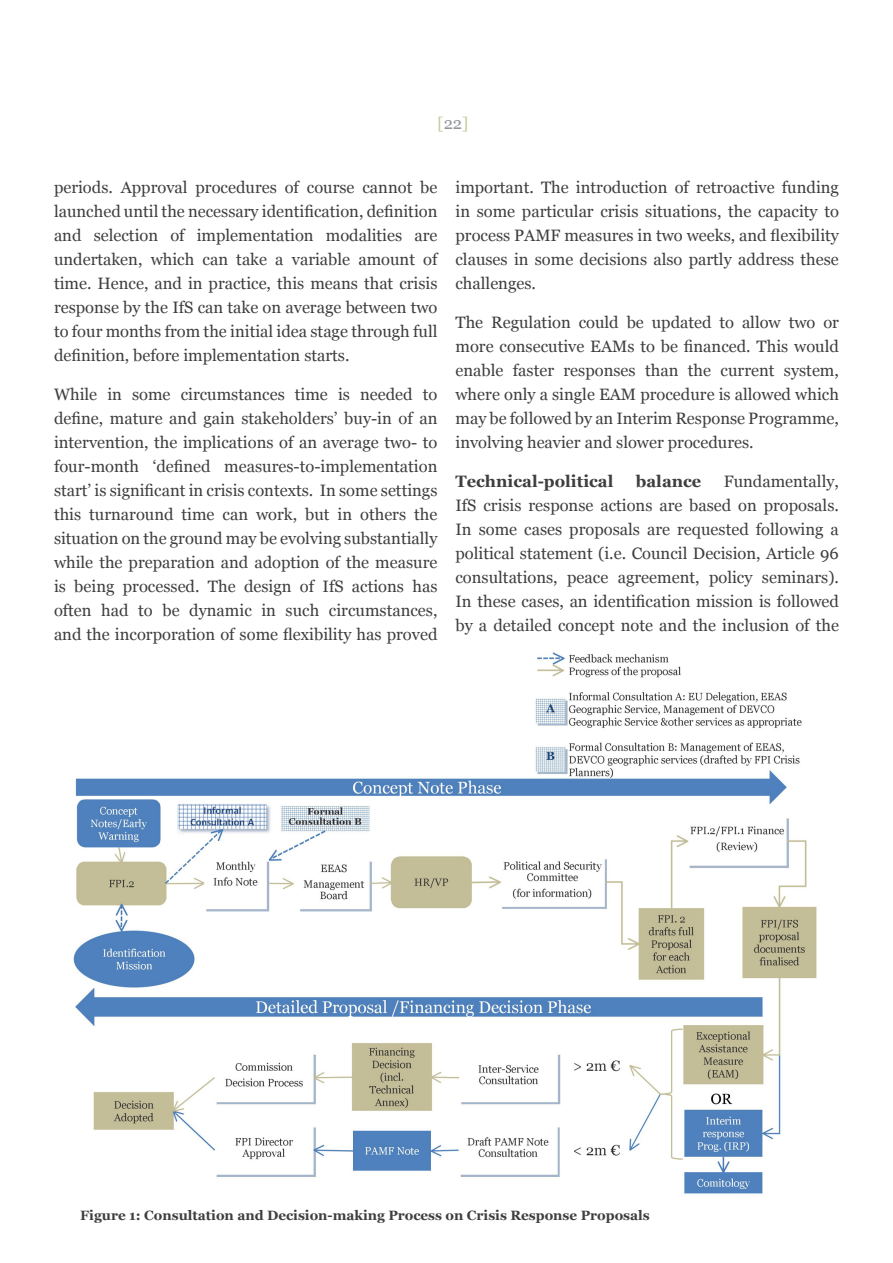
<style>
.page{position:relative;width:893px;height:1263px;background:#fff}
.page>*{position:absolute;margin:0;border:0;box-sizing:border-box;transform-origin:0 0}
.t1{font:16.5px/24px "Georgia";color:#3e3e3f;text-align:justify}
.t2{font:700 16.5px "Georgia";color:#3e3e3f}
.t3{font:16.5px "Georgia";color:#c4cd98}
.Comment_Text{font:700 13.5px "Georgia";color:#3e3e3f}
.s1{color:#939598}
</style>
<div class="page">
<img style="left:73px;top:652px;width:744px;height:542px">
<p class="t3" style="left:437px;top:114px;width:32px">[<span class="s1">22</span>]</p>
<p class="t1" style="left:54px;top:175px;width:385px">periods. Approval procedures of course cannot be launched until the necessary identification, definition and selection of implementation modalities are undertaken, which can take a variable amount of time. Hence, and in practice, this means that crisis response by the IfS can take on average between two to four months from the initial idea stage through full definition, before implementation starts.</p>
<p class="t1" style="left:54px;top:382px;width:385px">While in some circumstances time is needed to define, mature and gain stakeholders’ buy-in of an intervention, the implications of an average two- to four-month ‘defined measures-to-implementation start’ is significant in crisis contexts. In some settings this turnaround time can work, but in others the situation on the ground may be evolving substantially while the preparation and adoption of the measure is being processed. The design of IfS actions has often had to be dynamic in such circumstances, and the incorporation of some flexibility has proved</p>
<p class="t1" style="left:455px;top:175px;width:385px">important. The introduction of retroactive funding in some particular crisis situations, the capacity to process PAMF measures in two weeks, and flexibility clauses in some decisions also partly address these challenges.</p>
<p class="t1" style="left:455px;top:310px;width:385px">The Regulation could be updated to allow two or more consecutive EAMs to be financed. This would enable faster responses than the current system, where only a single EAM procedure is allowed which may be followed by an Interim Response Programme, involving heavier and slower procedures.</p>
<p class="t2" style="left:455px;top:470px;width:159px">Technical-political</p>
<p class="t2" style="left:636px;top:470px;width:67px">balance</p>
<p class="t1" style="left:455px;top:469px;width:385px;text-indent:268px">Fundamentally, IfS crisis response actions are based on proposals.<br>In some cases proposals are requested following a political statement (i.e. Council Decision, Article 96 consultations, peace agreement, policy seminars).<br>In these cases, an identification mission is followed by a detailed concept note and the inclusion of the</p>
<p class="Comment_Text" style="left:80px;top:1207px;width:571px">Figure 1: Consultation and Decision-making Process on Crisis Response Proposals</p>
</div>
